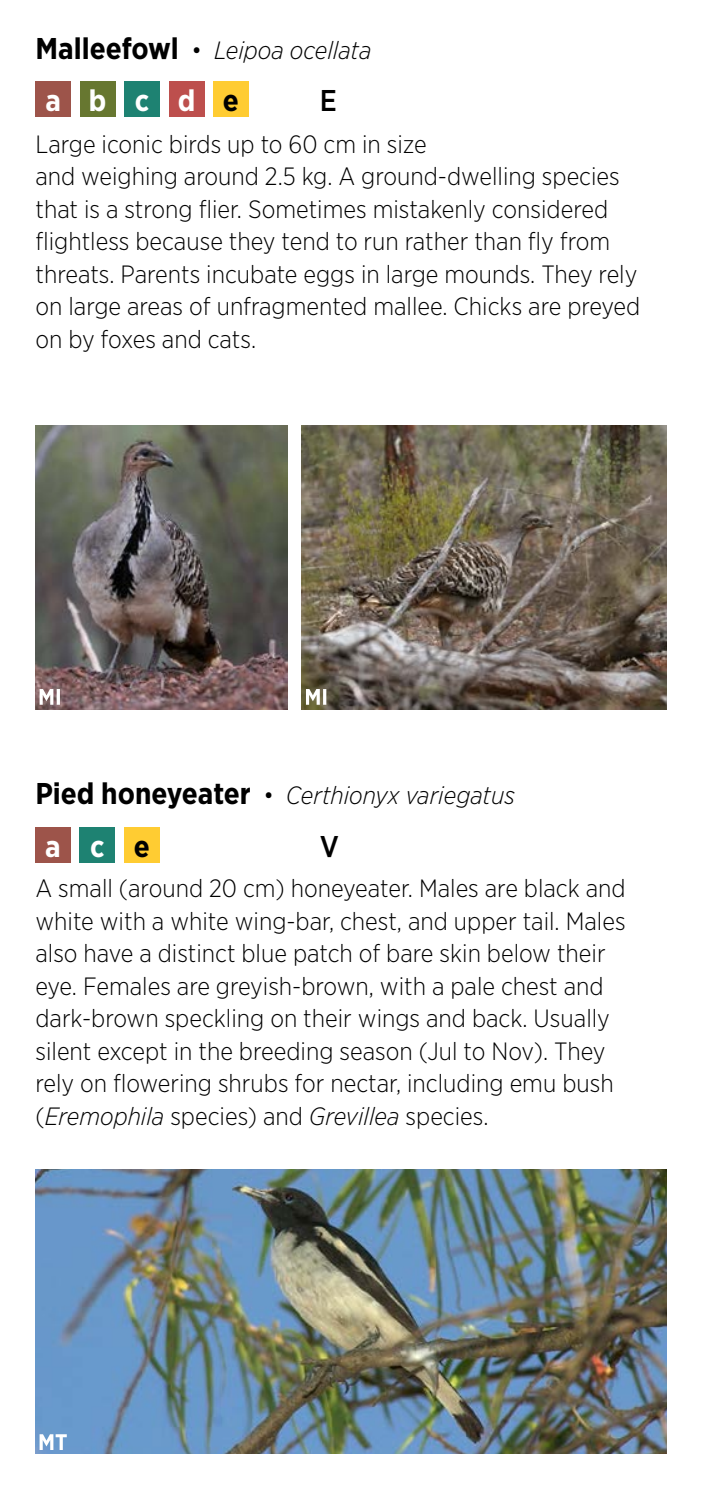
<style>
.page{position:relative;width:702px;height:1489px;background:#fff}
.page>*{position:absolute;margin:0;border:0;box-sizing:border-box;transform-origin:0 0}
.t1{font:700 30px "Gotham Narrow";letter-spacing:.945em;color:#fff}
.t2{font:500 30px "Gotham Narrow";color:#000}
._09_Body_Copy_-_Spec{font:300 25px/32.5px "Gotham Narrow";color:#000}
._09_Body_Copy_-_Spec-2{font:italic 300 25px "Gotham Narrow";color:#000}
.s1{font-weight:700;font-style:normal;font-size:30px}
.s2{font-style:normal}
.s3{color:#000}
.s4{font-style:italic}
</style>
<div class="page">
<div style="left:35px;top:81px;width:36px;height:36px;background:#9d544a"></div>
<div style="left:80px;top:81px;width:35px;height:36px;background:#677730"></div>
<div style="left:124px;top:81px;width:36px;height:36px;background:#1e8272"></div>
<div style="left:169px;top:81px;width:35px;height:36px;background:#bd4f4d"></div>
<div style="left:213px;top:81px;width:36px;height:36px;background:#ffcc32"></div>
<img style="left:35px;top:425px;width:252px;height:284px">
<img style="left:302px;top:425px;width:364px;height:284px">
<img style="left:35px;top:1169px;width:631px;height:284px">
<svg style="left:40px;top:689px;width:20px;height:15px"></svg>
<svg style="left:306px;top:689px;width:20px;height:15px"></svg>
<svg style="left:40px;top:1433px;width:27px;height:16px"></svg>
<div style="left:35px;top:826px;width:36px;height:36px;background:#9d544a"></div>
<div style="left:80px;top:826px;width:35px;height:36px;background:#1e8272"></div>
<div style="left:124px;top:826px;width:35px;height:36px;background:#ffcc32"></div>
<p class="_09_Body_Copy_-_Spec-2" style="left:35px;top:35px;width:337px"><span class="s1">Malleefowl</span> <span class="s2">•</span> Leipoa ocellata</p>
<p class="t1" style="left:45px;top:81px;width:195px">abcd<span class="s3">e</span></p>
<p class="t2" style="left:320px;top:82px;width:19px">E</p>
<p class="_09_Body_Copy_-_Spec" style="left:35px;top:127px;width:606px">Large iconic birds up to 60 cm in size<br>and weighing around 2.5 kg. A ground-dwelling species that is a strong flier. Sometimes mistakenly considered flightless because they tend to run rather than fly from threats. Parents incubate eggs in large mounds. They rely on large areas of unfragmented mallee. Chicks are preyed on by foxes and cats.</p>
<p class="_09_Body_Copy_-_Spec-2" style="left:35px;top:779px;width:481px"><span class="s1">Pied honeyeater</span> <span class="s2">•</span> Certhionyx variegatus</p>
<p class="t1" style="left:45px;top:826px;width:106px">ac<span class="s3">e</span></p>
<p class="t2" style="left:320px;top:827px;width:21px">V</p>
<p class="_09_Body_Copy_-_Spec" style="left:35px;top:871px;width:591px">A small (around 20 cm) honeyeater. Males are black and white with a white wing-bar, chest, and upper tail. Males also have a distinct blue patch of bare skin below their eye. Females are greyish-brown, with a pale chest and dark-brown speckling on their wings and back. Usually silent except in the breeding season (Jul to Nov). They rely on flowering shrubs for nectar, including emu bush (<span class="s4">Eremophila</span> species) and <span class="s4">Grevillea</span> species.</p>
</div>
